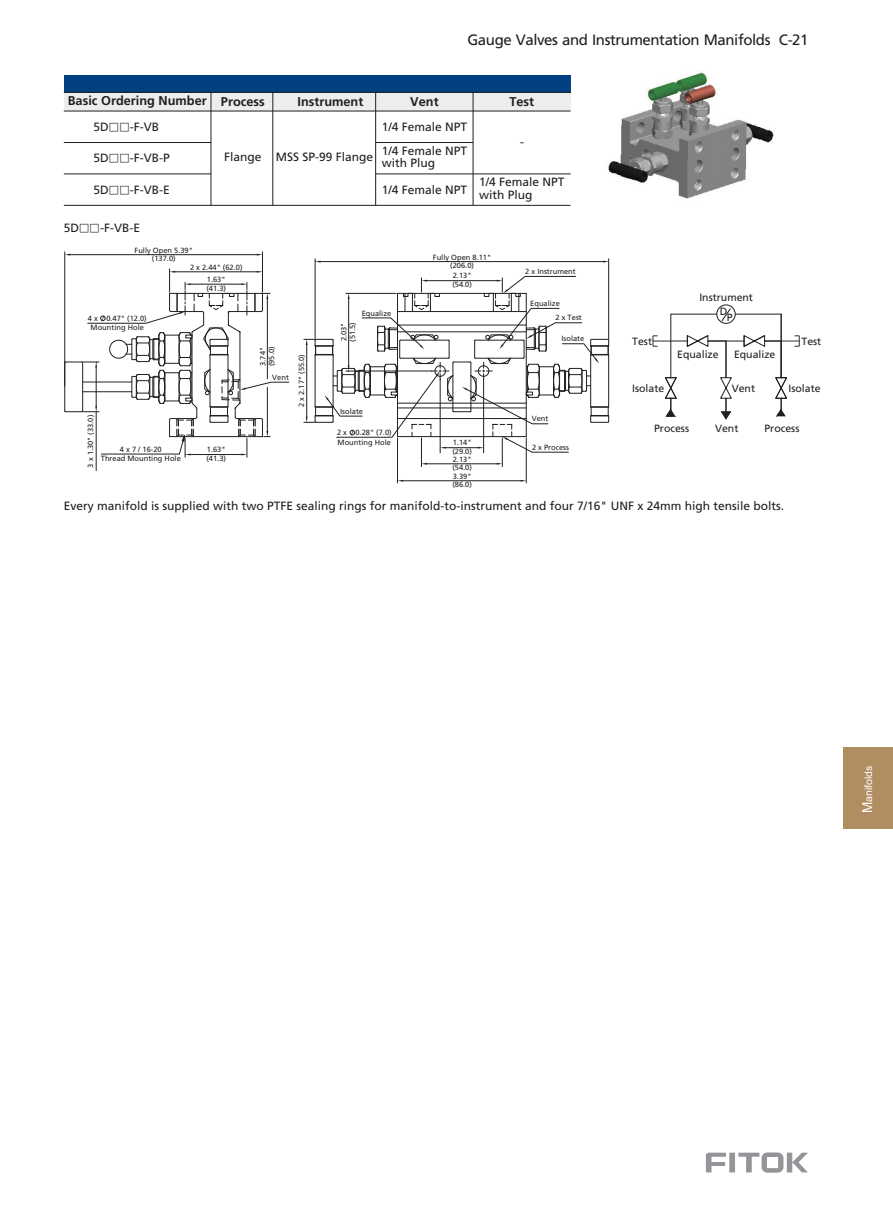
<style>
.page{position:relative;width:893px;height:1212px;background:#fff}
.page>*{position:absolute;margin:0;border:0;box-sizing:border-box;transform-origin:0 0}
.t1{font:15px "Frutiger CE";letter-spacing:-.03em;color:#231f20}
.t2{font:300 12.75px "Frutiger CE";color:#231f20}
.t3{font:12px/12.5px "Frutiger CE";color:#231f20}
.t4{font:10.5px "Frutiger CE";color:#231f20}
.t5{font:10.5px "Arial";color:#fff}
.t6{font:7.5px/8.7px "Frutiger CE";color:#231f20}
.s1{font-family:"Sim Hei";font-size:10.5px}
.s2{font-size:13.5px}
</style>
<div class="page">
<svg style="left:706px;top:1152px;width:102px;height:21px"></svg>
<div style="left:844px;top:747px;width:49px;height:82px;background:#b18d62"></div>
<div style="left:64px;top:92px;width:506px;height:19px;background:#ecedee"></div>
<div style="left:64px;top:75px;width:506px;height:17px;background:#014181"></div>
<hr style="left:64px;top:92px;width:506px;height:1px;background:#231f20">
<hr style="left:64px;top:111px;width:506px;height:1px;background:#231f20">
<hr style="left:211px;top:92px;width:1px;height:113px;background:#231f20">
<hr style="left:273px;top:92px;width:1px;height:113px;background:#231f20">
<hr style="left:64px;top:142px;width:147px;height:1px;background:#231f20">
<hr style="left:375px;top:92px;width:1px;height:113px;background:#231f20">
<hr style="left:473px;top:92px;width:1px;height:113px;background:#231f20">
<img style="left:608px;top:84px;width:166px;height:115px">
<img style="left:646px;top:72px;width:64px;height:31px">
<img style="left:684px;top:85px;width:38px;height:19px">
<hr style="left:376px;top:174px;width:194px;height:1px;background:#231f20">
<hr style="left:64px;top:205px;width:506px;height:1px;background:#231f20">
<hr style="left:64px;top:174px;width:147px;height:1px;background:#231f20">
<hr style="left:376px;top:142px;width:97px;height:1px;background:#231f20">
<hr style="left:608px;top:259px;width:1px;height:80px;background:#231f20">
<hr style="left:315px;top:259px;width:1px;height:80px;background:#231f20">
<hr style="left:321px;top:261px;width:282px;height:1px;background:#231f20">
<hr style="left:526px;top:438px;width:1px;height:45px;background:#231f20">
<hr style="left:397px;top:438px;width:1px;height:45px;background:#231f20">
<hr style="left:403px;top:480px;width:118px;height:1px;background:#231f20">
<hr style="left:64px;top:252px;width:1px;height:133px;background:#231f20">
<hr style="left:262px;top:252px;width:1px;height:40px;background:#231f20">
<hr style="left:70px;top:254px;width:187px;height:1px;background:#231f20">
<hr style="left:96px;top:412px;width:1px;height:58px;background:#231f20">
<svg style="left:304px;top:276px;width:305px;height:191px"></svg>
<svg style="left:64px;top:269px;width:225px;height:188px"></svg>
<div style="left:716px;top:305px;width:19px;height:19px;border:1px solid #231f20;border-radius:50%"></div>
<hr style="left:708px;top:341px;width:36px;height:1px;background:#231f20">
<hr style="left:781px;top:314px;width:1px;height:64px;background:#231f20">
<svg style="left:775px;top:377px;width:12px;height:40px"></svg>
<hr style="left:735px;top:314px;width:46px;height:1px;background:#231f20">
<svg style="left:743px;top:335px;width:57px;height:12px"></svg>
<svg style="left:653px;top:308px;width:79px;height:111px"></svg>
<h1 class="t1" style="left:468px;top:34px;width:342px">Gauge Valves and Instrumentation Manifolds C-21</h1>
<h2 class="t2" style="left:68px;top:95px;width:199px">Basic Ordering Number Process</h2>
<h2 class="t2" style="left:297px;top:97px;width:67px">Instrument</h2>
<h2 class="t2" style="left:410px;top:96px;width:30px">Vent</h2>
<h2 class="t2" style="left:509px;top:96px;width:26px">Test</h2>
<h3 class="t3" style="left:520px;top:136px;width:5px">-</h3>
<h3 class="t3" style="left:94px;top:153px;width:78px">5D<span class="s1">□□</span>-F-VB-P</h3>
<h3 class="t3" style="left:224px;top:152px;width:39px">Flange</h3>
<h3 class="t3" style="left:94px;top:184px;width:78px">5D<span class="s1">□□</span>-F-VB-E</h3>
<h3 class="t3" style="left:382px;top:184px;width:87px">1/4 Female NPT</h3>
<h3 class="t3" style="left:94px;top:121px;width:67px">5D<span class="s1">□□</span>-F-VB</h3>
<h3 class="t3" style="left:382px;top:121px;width:87px">1/4 Female NPT</h3>
<h3 class="t3" style="left:276px;top:152px;width:99px">MSS SP-99 Flange</h3>
<h3 class="t3" style="left:382px;top:145px;width:87px">1/4 Female NPT with Plug</h3>
<h3 class="t3" style="left:479px;top:177px;width:87px">1/4 Female NPT with Plug</h3>
<h3 class="t3" style="left:64px;top:223px;width:78px">5D<span class="s1">□□</span>-F-VB-E</h3>
<p class="t6" style="left:135px;top:246px;width:60px">Fully Open 5.39"</p>
<p class="t6" style="left:152px;top:255px;width:25px">(137.0)</p>
<p class="t6" style="left:190px;top:264px;width:54px">2 x 2.44" (62.0)</p>
<p class="t6" style="left:206px;top:276px;width:21px">1.63" (41.3)</p>
<p class="t6" style="left:433px;top:253px;width:60px;text-align:center">Fully Open 8.11" (206.0)</p>
<p class="t6" style="left:452px;top:272px;width:21px">2.13" (54.0)</p>
<p class="t6" style="left:525px;top:268px;width:52px">2 x Instrument</p>
<p class="t6" style="left:530px;top:300px;width:31px">Equalize</p>
<p class="t6" style="left:88px;top:314px;width:60px;line-height:9.4px;text-align:center">4 x 0.47" (12.0)<br>Mounting Hole</p>
<p class="t6" style="left:362px;top:309px;width:31px">Equalize</p>
<p class="t6" style="left:340px;top:342px;width:21px;rotate:-90deg">2.03" (51.5)</p>
<p class="t6" style="left:556px;top:314px;width:28px">2 x Test</p>
<p class="t6" style="left:561px;top:335px;width:24px">Isolate</p>
<p class="t6" style="left:87px;top:467px;width:54px;rotate:-90deg">3 x 1.30" (33.0)</p>
<p class="t6" style="left:101px;top:446px;width:82px;line-height:9.1px;text-align:center">4 x 7 / 16-20<br>Thread Mounting Hole</p>
<p class="t6" style="left:206px;top:446px;width:21px">1.63" (41.3)</p>
<p class="t6" style="left:259px;top:366px;width:21px;rotate:-90deg">3.74" (95.0)</p>
<p class="t6" style="left:272px;top:374px;width:18px">Vent</p>
<p class="t6" style="left:298px;top:407px;width:54px;rotate:-90deg">2 x 2.17" (55.0)</p>
<p class="t6" style="left:340px;top:407px;width:24px">Isolate</p>
<p class="t6" style="left:337px;top:428px;width:56px;line-height:9.4px">2 x 0.28" (7.0)<br>Mounting Hole</p>
<p class="t6" style="left:452px;top:439px;width:21px">1.14" (29.0)</p>
<p class="t6" style="left:452px;top:455px;width:21px;text-align:justify">2.13" (54.0)<br>3.39" (86.0)</p>
<p class="t6" style="left:532px;top:415px;width:18px">Vent</p>
<p class="t6" style="left:532px;top:444px;width:39px">2 x Process</p>
<h3 class="t4" style="left:699px;top:293px;width:55px">Instrument</h3>
<h3 class="t4" style="left:720px;top:307px;width:9px">D</h3>
<h3 class="t4" style="left:727px;top:313px;width:7px">P</h3>
<h3 class="t4" style="left:632px;top:337px;width:21px">Test</h3>
<h3 class="t4" style="left:801px;top:337px;width:21px">Test</h3>
<h3 class="t4" style="left:677px;top:350px;width:43px">Equalize</h3>
<h3 class="t4" style="left:734px;top:350px;width:43px">Equalize</h3>
<h3 class="t4" style="left:732px;top:384px;width:25px">Vent</h3>
<h3 class="t4" style="left:654px;top:424px;width:37px">Process</h3>
<h3 class="t4" style="left:715px;top:424px;width:25px">Vent</h3>
<h3 class="t4" style="left:764px;top:424px;width:37px">Process</h3>
<h3 class="t4" style="left:632px;top:384px;width:34px">Isolate</h3>
<h3 class="t4" style="left:788px;top:384px;width:34px">Isolate</h3>
<h3 class="t3" style="left:64px;top:501px;width:722px">Every manifold is supplied with two PTFE sealing rings for manifold-to-instrument and four 7/16" UNF x 24mm high tensile bolts.</h3>
<h3 class="t5" style="left:864px;top:813px;width:49px;rotate:-90deg"><span class="s2">M</span>anifolds</h3>
</div>
